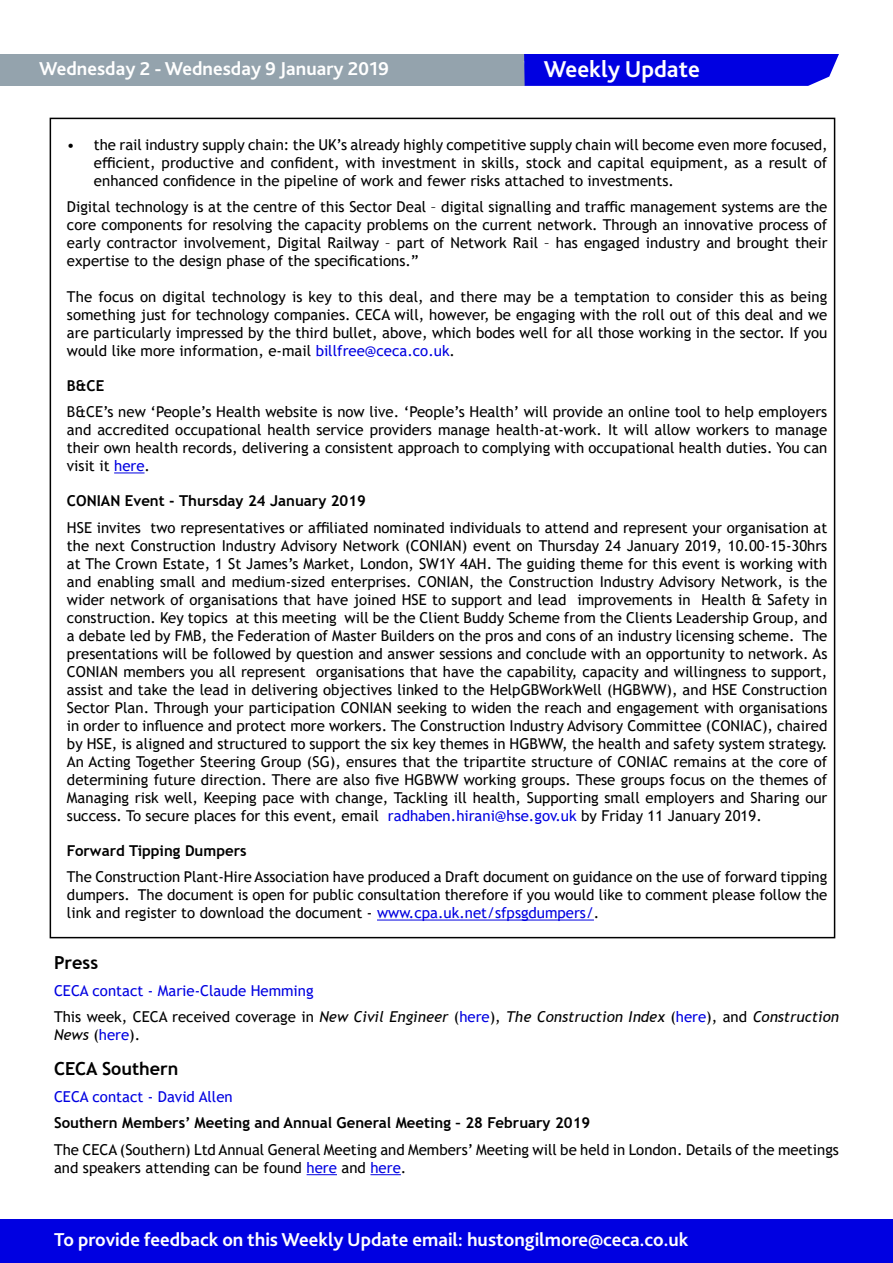
<style>
.page{position:relative;width:893px;height:1263px;background:#fff}
.page>*{position:absolute;margin:0;border:0;box-sizing:border-box;transform-origin:0 0}
.t1{font:700 24px "Bliss";color:#fff}
.t2{font:700 19.5px "Bliss";color:#fff}
.t3{font:700 18px "Trebuchet MS";color:#000}
.t4{font:15px/18px "Trebuchet MS";color:#000;text-align:justify}
.t5{font:italic 15px/26.5px "Trebuchet MS";color:#000}
.t6{font:700 15px "Trebuchet MS";color:#000}
.t7{font:15px "Trebuchet MS";color:#0000e1}
.s1{color:#0000e1}
.s2{font-style:normal;color:#0000e1}
.s3{font-style:normal}
</style>
<div class="page">
<div style="left:0;top:54px;width:525px;height:32px;background:#94a3ad"></div>
<div style="left:0;top:1219px;width:893px;height:44px;background:#0000e1"></div>
<div style="left:524px;top:54px;width:315px;height:32px;background:#0000e1"></div>
<hr style="left:307px;top:1174px;width:30px;height:1px;background:#0000e1">
<hr style="left:370px;top:1174px;width:31px;height:1px;background:#0000e1">
<hr style="left:114px;top:472px;width:31px;height:1px;background:#0000e1">
<hr style="left:377px;top:919px;width:217px;height:1px;background:#0000e1">
<h2 class="t2" style="left:39px;top:57px;width:351px">Wednesday 2 - Wednesday 9 January 2019</h2>
<h1 class="t1" style="left:544px;top:54px;width:157px">Weekly Update</h1>
<h1 class="t1" style="left:524px;top:54px;width:157px">Weekly Update</h1>
<p class="t4" style="left:94px;top:136px;width:735px;text-indent:-27px">• the rail industry supply chain: the UK’s already highly competitive supply chain will become even more focused, efficient, productive and confident, with investment in skills, stock and capital equipment, as a result of enhanced confidence in the pipeline of work and fewer risks attached to investments.</p>
<p class="t4" style="left:67px;top:198px;width:762px">Digital technology is at the centre of this Sector Deal – digital signalling and traffic management systems are the core components for resolving the capacity problems on the current network. Through an innovative process of early contractor involvement, Digital Railway – part of Network Rail – has engaged industry and brought their expertise to the design phase of the specifications.”</p>
<p class="t4" style="left:67px;top:287px;width:762px">The focus on digital technology is key to this deal, and there may be a temptation to consider this as being something just for technology companies. CECA will, however, be engaging with the roll out of this deal and we are particularly impressed by the third bullet, above, which bodes well for all those working in the sector. If you would like more information, e-mail <span class="s1">billfree@ceca.co.uk</span>.</p>
<p class="t6" style="left:67px;top:376px;width:39px">B&amp;CE</p>
<p class="t4" style="left:67px;top:403px;width:762px">B&amp;CE’s new ‘People’s Health website is now live. ‘People’s Health’ will provide an online tool to help employers and accredited occupational health service providers manage health-at-work. It will allow workers to manage their own health records, delivering a consistent approach to complying with occupational health duties. You can visit it <span class="s1">here</span>.</p>
<p class="t6" style="left:67px;top:491px;width:301px">CONIAN Event - Thursday 24 January 2019</p>
<p class="t4" style="left:67px;top:518px;width:762px">HSE invites two representatives or affiliated nominated individuals to attend and represent your organisation at the next Construction Industry Advisory Network (CONIAN) event on Thursday 24 January 2019, 10.00-15-30hrs at The Crown Estate, 1 St James’s Market, London, SW1Y 4AH. The guiding theme for this event is working with and enabling small and medium-sized enterprises. CONIAN, the Construction Industry Advisory Network, is the wider network of organisations that have joined HSE to support and lead improvements in Health &amp; Safety in construction. Key topics at this meeting will be the Client Buddy Scheme from the Clients Leadership Group, and a debate led by FMB, the Federation of Master Builders on the pros and cons of an industry licensing scheme. The presentations will be followed by question and answer sessions and conclude with an opportunity to network. As CONIAN members you all represent organisations that have the capability, capacity and willingness to support, assist and take the lead in delivering objectives linked to the HelpGBWorkWell (HGBWW), and HSE Construction Sector Plan. Through your participation CONIAN seeking to widen the reach and engagement with organisations in order to influence and protect more workers. The Construction Industry Advisory Committee (CONIAC), chaired by HSE, is aligned and structured to support the six key themes in HGBWW, the health and safety system strategy.<br>An Acting Together Steering Group (SG), ensures that the tripartite structure of CONIAC remains at the core of determining future direction. There are also five HGBWW working groups. These groups focus on the themes of Managing risk well, Keeping pace with change, Tackling ill health, Supporting small employers and Sharing our success. To secure places for this event, email <span class="s1">radhaben.hirani@hse.gov.uk</span> by Friday 11 January 2019.</p>
<p class="t6" style="left:67px;top:841px;width:181px">Forward Tipping Dumpers</p>
<p class="t4" style="left:67px;top:868px;width:762px">The Construction Plant-Hire Association have produced a Draft document on guidance on the use of forward tipping dumpers. The document is open for public consultation therefore if you would like to comment please follow the link and register to download the document - <span class="s1">www.cpa.uk.net/sfpsgdumpers/</span>.</p>
<p class="t3" style="left:54px;top:951px;width:46px">Press</p>
<p class="t5" style="left:54px;top:977px;width:786px"><span class="s2">CECA contact - Marie-Claude Hemming<br></span><span class="s3">This week, CECA received coverage in</span> New Civil Engineer <span class="s3">(</span><span class="s2">here</span><span class="s3">),</span> The Construction Index <span class="s3">(</span><span class="s2">here</span><span class="s3">), and</span> Construction</p>
<p class="t5" style="left:54px;top:1022px;width:88px">News <span class="s3">(</span><span class="s2">here</span><span class="s3">).</span></p>
<p class="t3" style="left:54px;top:1057px;width:126px">CECA Southern</p>
<p class="t7" style="left:54px;top:1087px;width:180px">CECA contact - David Allen</p>
<p class="t6" style="left:54px;top:1113px;width:538px">Southern Members’ Meeting and Annual General Meeting – 28 February 2019</p>
<p class="t4" style="left:54px;top:1140px;width:786px">The CECA (Southern) Ltd Annual General Meeting and Members’ Meeting will be held in London. Details of the meetings and speakers attending can be found <span class="s1">here</span> and <span class="s1">here</span>.</p>
<h2 class="t2" style="left:54px;top:1227px;width:636px">To provide feedback on this Weekly Update email: hustongilmore@ceca.co.uk</h2>
</div>
